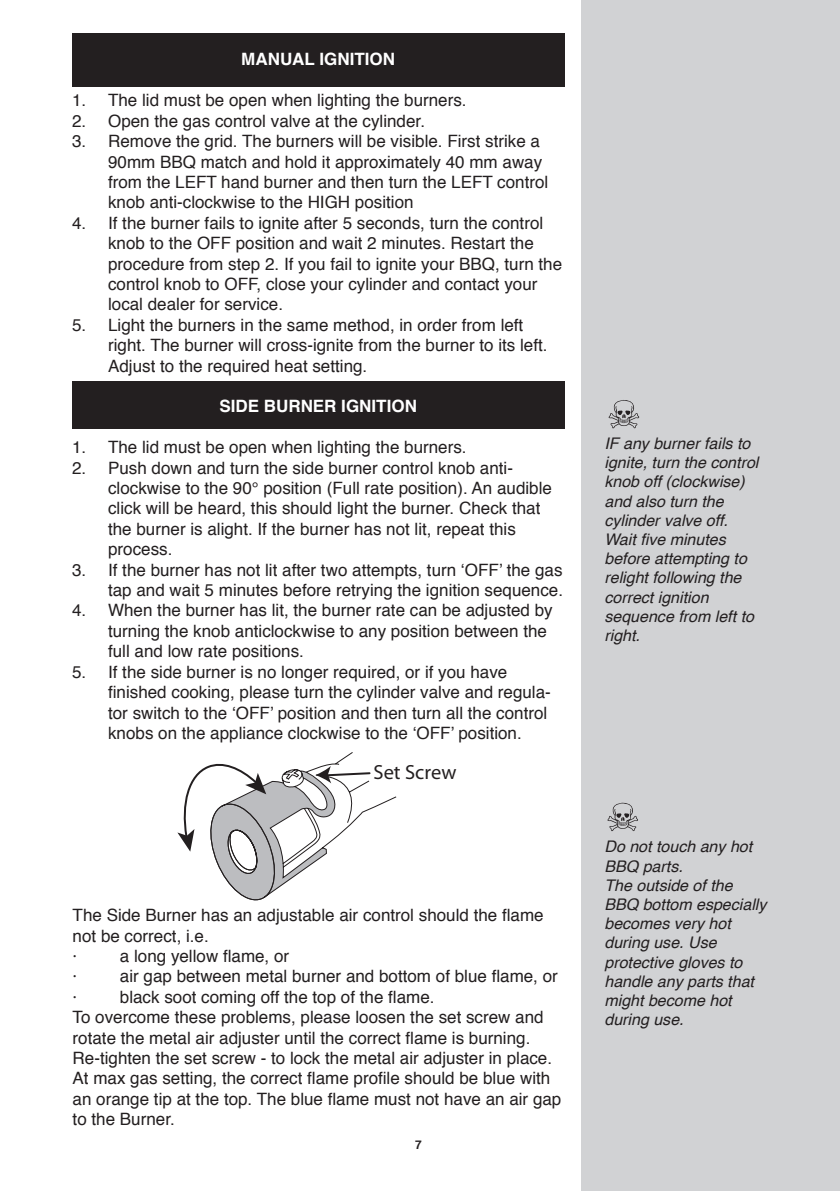
<style>
.page{position:relative;width:840px;height:1191px;background:#fff}
.page>*{position:absolute;margin:0;border:0;box-sizing:border-box;transform-origin:0 0}
.t1{font:20.4px "Myriad Pro";color:#231f20}
.t2{font:17px/20.4px "Helvetica";color:#231f20}
.t3{font:700 17px "Helvetica";color:#fff}
.t4{font:italic 16px/19.2px "Helvetica";color:#231f20}
.t5{font:700 12px "Helvetica";color:#231f20}
</style>
<div class="page">
<div style="left:72px;top:381px;width:492px;height:47px;background:#231f20"></div>
<div style="left:72px;top:33px;width:492px;height:53px;background:#231f20"></div>
<div style="left:581px;top:0;width:258px;height:1191px;background:#d1d2d4"></div>
<svg style="left:608px;top:400px;width:31px;height:28px"></svg>
<svg style="left:607px;top:802px;width:31px;height:29px"></svg>
<svg style="left:177px;top:752px;width:219px;height:149px"></svg>
<p class="t3" style="left:241px;top:46px;width:155px">MANUAL IGNITION</p>
<p class="t2" style="left:72px;top:91px;width:396px">1. The lid must be open when lighting the burners.</p>
<p class="t2" style="left:72px;top:111px;width:354px">2. Open the gas control valve at the cylinder.</p>
<p class="t2" style="left:108px;top:131px;width:441px;text-indent:-36px">3. Remove the grid. The burners will be visible. First strike a 90mm BBQ match and hold it approximately 40 mm away from the LEFT hand burner and then turn the LEFT control knob anti-clockwise to the HIGH position</p>
<p class="t2" style="left:108px;top:213px;width:455px;text-indent:-36px">4. If the burner fails to ignite after 5 seconds, turn the control knob to the OFF position and wait 2 minutes. Restart the procedure from step 2. If you fail to ignite your BBQ, turn the control knob to OFF, close your cylinder and contact your local dealer for service.</p>
<p class="t2" style="left:108px;top:315px;width:441px;text-indent:-36px">5. Light the burners in the same method, in order from left right. The burner will cross-ignite from the burner to its left.<br>Adjust to the required heat setting.</p>
<p class="t3" style="left:219px;top:393px;width:199px">SIDE BURNER IGNITION</p>
<p class="t2" style="left:72px;top:437px;width:396px">1. The lid must be open when lighting the burners.</p>
<p class="t2" style="left:108px;top:458px;width:445px;text-indent:-36px">2. Push down and turn the side burner control knob anti&shy;clockwise to the 90° position (Full rate position). An audible click will be heard, this should light the burner. Check that the burner is alight. If the burner has not lit, repeat this process.</p>
<p class="t2" style="left:72px;top:560px;width:492px;text-align:right">3. If the burner has not lit after two attempts, turn ‘OFF’ the gas tap and wait 5 minutes before retrying the ignition sequence.</p>
<p class="t2" style="left:108px;top:601px;width:446px;text-indent:-36px">4. When the burner has lit, the burner rate can be adjusted by turning the knob anticlockwise to any position between the full and low rate positions.</p>
<p class="t2" style="left:108px;top:662px;width:444px;text-indent:-36px">5. If the side burner is no longer required, or if you have finished cooking, please turn the cylinder valve and regula&shy;tor switch to the ‘OFF’ position and then turn all the control knobs on the appliance clockwise to the ‘OFF’ position.</p>
<p class="t1" style="left:373px;top:759px;width:84px">Set Screw</p>
<p class="t2" style="left:73px;top:905px;width:472px">The Side Burner has an adjustable air control should the flame not be correct, i.e.<br>·</p>
<p class="t2" style="left:120px;top:946px;width:171px">a long yellow flame, or</p>
<p class="t2" style="left:73px;top:966px;width:6px">·</p>
<p class="t2" style="left:120px;top:966px;width:439px">air gap between metal burner and bottom of blue flame, or</p>
<p class="t2" style="left:73px;top:987px;width:6px">·</p>
<p class="t2" style="left:73px;top:987px;width:490px;text-indent:47px">black soot coming off the top of the flame.<br>To overcome these problems, please loosen the set screw and rotate the metal air adjuster until the correct flame is burning.<br>Re-tighten the set screw - to lock the metal air adjuster in place.<br>At max gas setting, the correct flame profile should be blue with an orange tip at the top. The blue flame must not have an air gap to the Burner.</p>
<p class="t5" style="left:415px;top:1135px;width:8px">7</p>
<p class="t4" style="left:604px;top:434px;width:155px">IF any burner fails to ignite, turn the control knob off (clockwise) and also turn the cylinder valve off.<br>Wait five minutes before attempting to relight following the correct ignition sequence from left to right.</p>
<p class="t4" style="left:604px;top:837px;width:163px">Do not touch any hot<br>BBQ parts.<br>The outside of the<br>BBQ bottom especially becomes very hot during use. Use protective gloves to handle any parts that might become hot during use.</p>
</div>
